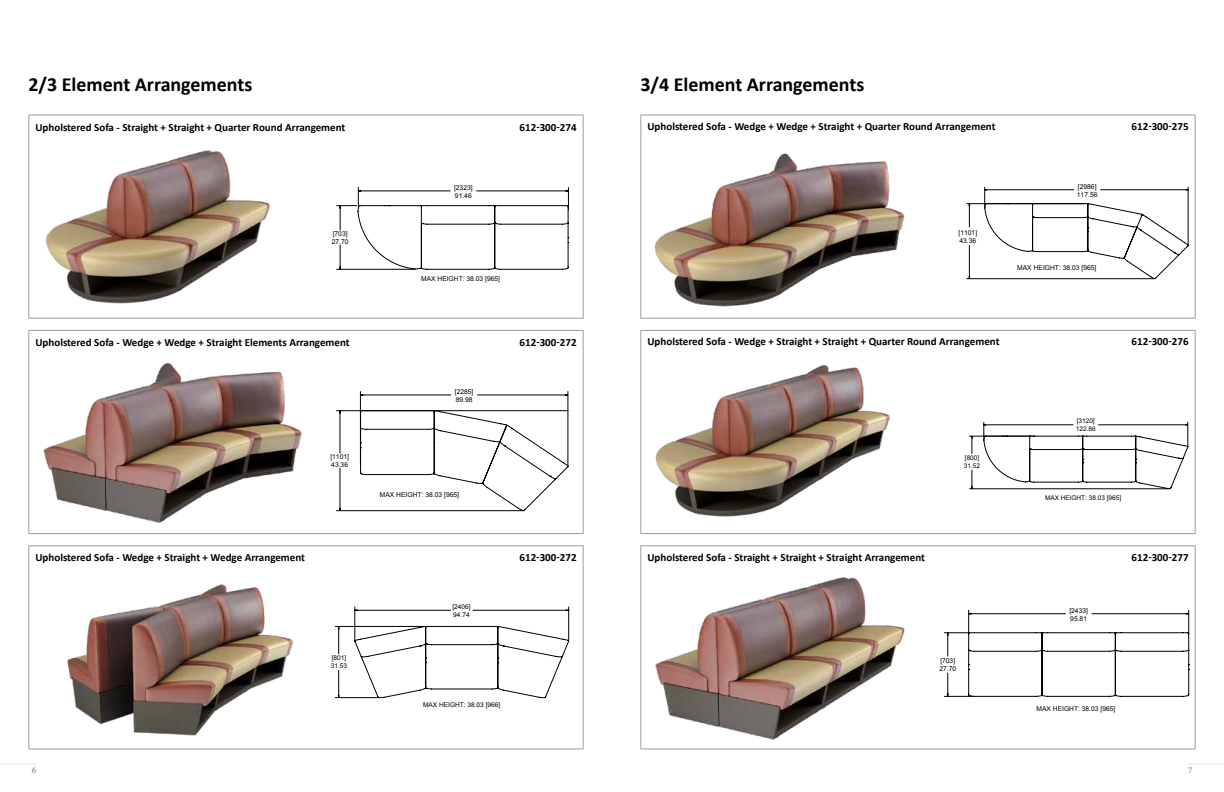
<style>
.page{position:relative;width:1224px;height:792px;background:#fff}
.page>*{position:absolute;margin:0;border:0;box-sizing:border-box;transform-origin:0 0}
.t1{font:700 20px "Calibri";color:#000}
.t2{font:700 11px "Calibri";color:#000}
.t3{font:700 9px "Minion Pro";color:#9d9d9c}
.t4{font:6.7px/8px "Arial";color:#000}
.t5{font:6.6px/7.9px "Arial";color:#000}
.t6{font:6.5px/7.7px "Arial";color:#000}
</style>
<div class="page">
<hr style="left:0;top:763px;width:36px;height:1px;background:#e3e3e3">
<hr style="left:1188px;top:763px;width:36px;height:1px;background:#e3e3e3">
<hr style="left:969px;top:436px;width:66px;height:1px;background:#000">
<hr style="left:969px;top:489px;width:201px;height:1px;background:#000">
<svg style="left:971px;top:422px;width:218px;height:68px"></svg>
<svg style="left:958px;top:610px;width:232px;height:87px"></svg>
<hr style="left:967px;top:278px;width:188px;height:1px;background:#000">
<hr style="left:967px;top:203px;width:117px;height:1px;background:#000">
<svg style="left:969px;top:204px;width:1px;height:74px"></svg>
<svg style="left:984px;top:187px;width:205px;height:93px"></svg>
<div style="left:28px;top:115px;width:556px;height:204px;border:1px solid #9d9d9c"></div>
<svg style="left:337px;top:187px;width:232px;height:83px"></svg>
<img style="left:45px;top:150px;width:225px;height:154px">
<div style="left:28px;top:545px;width:556px;height:204px;border:1px solid #9d9d9c"></div>
<hr style="left:355px;top:607px;width:1px;height:33px;background:#000">
<hr style="left:568px;top:607px;width:1px;height:33px;background:#000">
<hr style="left:335px;top:626px;width:89px;height:1px;background:#000">
<hr style="left:335px;top:697px;width:42px;height:1px;background:#000">
<svg style="left:338px;top:609px;width:232px;height:90px"></svg>
<img style="left:67px;top:584px;width:226px;height:152px">
<img style="left:640px;top:351px;width:250px;height:181px">
<img style="left:640px;top:116px;width:294px;height:235px">
<img style="left:640px;top:532px;width:318px;height:218px">
<div style="left:28px;top:330px;width:556px;height:204px;border:1px solid #9d9d9c"></div>
<hr style="left:337px;top:510px;width:186px;height:1px;background:#000">
<hr style="left:337px;top:410px;width:231px;height:1px;background:#000">
<hr style="left:568px;top:392px;width:1px;height:74px;background:#000">
<hr style="left:360px;top:392px;width:1px;height:73px;background:#000">
<svg style="left:339px;top:411px;width:2px;height:99px"></svg>
<svg style="left:361px;top:394px;width:207px;height:2px"></svg>
<svg style="left:359px;top:409px;width:210px;height:103px"></svg>
<img style="left:43px;top:362px;width:259px;height:161px">
<h1 class="t1" style="left:28px;top:70px;width:226px">2/3 Element Arrangements</h1>
<h1 class="t1" style="left:640px;top:70px;width:226px">3/4 Element Arrangements</h1>
<p class="t2" style="left:647px;top:118px;width:350px">Upholstered Sofa - Wedge + Wedge + Straight + Quarter Round Arrangement</p>
<p class="t2" style="left:35px;top:119px;width:312px">Upholstered Sofa - Straight + Straight + Quarter Round Arrangement</p>
<p class="t2" style="left:520px;top:119px;width:58px">612-300-274</p>
<p class="t4" style="left:332px;top:229px;width:18px">[703]<br>27.70</p>
<p class="t4" style="left:454px;top:184px;width:20px">[2323]<br>91.46</p>
<p class="t4" style="left:421px;top:274px;width:80px">MAX HEIGHT: 38.03 [965]</p>
<p class="t4" style="left:959px;top:228px;width:20px">[1101]<br>43.36</p>
<p class="t4" style="left:1077px;top:182px;width:22px">[2986]<br>117.56</p>
<p class="t4" style="left:1017px;top:264px;width:81px">MAX HEIGHT: 38.03 [965]</p>
<p class="t2" style="left:1132px;top:118px;width:58px">612-300-275</p>
<p class="t2" style="left:35px;top:335px;width:316px">Upholstered Sofa - Wedge + Wedge + Straight Elements Arrangement</p>
<p class="t2" style="left:520px;top:335px;width:58px">612-300-272</p>
<p class="t2" style="left:647px;top:334px;width:354px">Upholstered Sofa - Wedge + Straight + Straight + Quarter Round Arrangement</p>
<p class="t2" style="left:1132px;top:334px;width:58px">612-300-276</p>
<p class="t4" style="left:455px;top:388px;width:20px">[2285]<br>89.98</p>
<p class="t6" style="left:1076px;top:417px;width:21px">[3120]<br>122.86</p>
<p class="t4" style="left:330px;top:453px;width:20px">[1101]<br>43.36</p>
<p class="t6" style="left:964px;top:454px;width:18px">[800]<br>31.52</p>
<p class="t4" style="left:380px;top:491px;width:81px">MAX HEIGHT: 38.03 [965]</p>
<p class="t6" style="left:1045px;top:494px;width:78px">MAX HEIGHT: 38.03 [965]</p>
<p class="t2" style="left:35px;top:549px;width:271px">Upholstered Sofa - Wedge + Straight + Wedge Arrangement</p>
<p class="t2" style="left:520px;top:549px;width:58px">612-300-272</p>
<p class="t2" style="left:647px;top:550px;width:279px">Upholstered Sofa - Straight + Straight + Straight Arrangement</p>
<p class="t2" style="left:1132px;top:550px;width:58px">612-300-277</p>
<p class="t5" style="left:452px;top:603px;width:20px">[2406]<br>94.74</p>
<p class="t4" style="left:1069px;top:607px;width:20px">[2433]<br>95.81</p>
<p class="t5" style="left:331px;top:654px;width:18px">[801]<br>31.53</p>
<p class="t4" style="left:939px;top:657px;width:18px">[703]<br>27.70</p>
<p class="t5" style="left:423px;top:701px;width:79px">MAX HEIGHT: 38.03 [966]</p>
<p class="t4" style="left:1036px;top:705px;width:80px">MAX HEIGHT: 38.03 [965]</p>
<p class="t3" style="left:32px;top:764px;width:6px">6</p>
<p class="t3" style="left:1188px;top:764px;width:6px">7</p>
</div>
